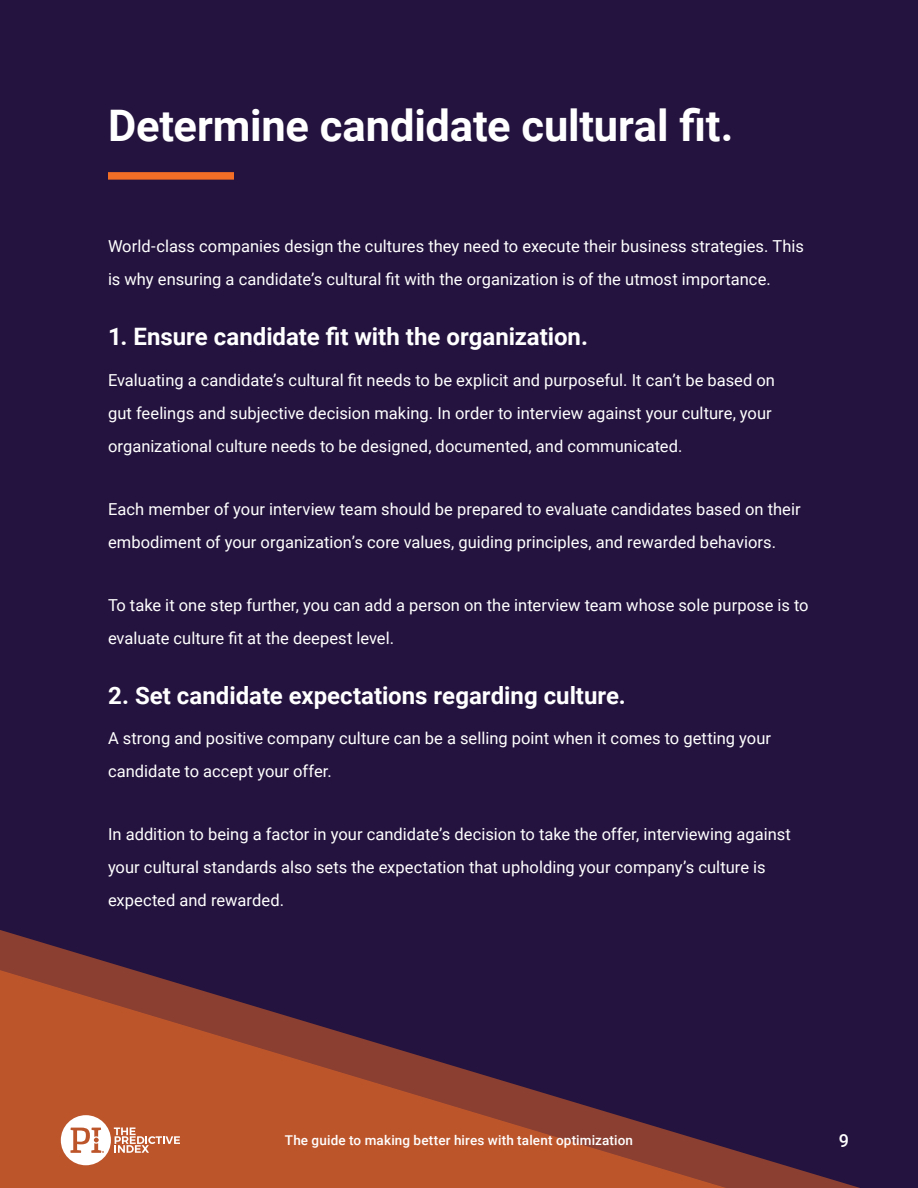
<style>
.page{position:relative;width:918px;height:1188px;background:#24133e}
.page>*{position:absolute;margin:0;border:0;box-sizing:border-box;transform-origin:0 0}
.Header_1{font:700 43.5px "Roboto";letter-spacing:-.005em;color:#fff}
.Header_3{font:700 24px "Roboto";color:#fff}
.t1{font:500 18px "Roboto";color:#fff}
.Body{font:16.5px/33px "Roboto";color:#fff}
.t2{font:500 13.5px "Roboto";letter-spacing:.01em;color:#fff}
</style>
<div class="page">
<svg style="left:0;top:930px;width:860px;height:258px"></svg>
<svg style="left:61px;top:1115px;width:119px;height:50px;background:#d49075"></svg>
<div style="left:108px;top:172px;width:126px;height:8px;background:#f26d25"></div>
<p class="Header_1" style="left:108px;top:95px;width:627px">Determine candidate cultural fit.</p>
<p class="Body" style="left:108px;top:229px;width:698px">World-class companies design the cultures they need to execute their business strategies. This is why ensuring a candidate’s cultural fit with the organization is of the utmost importance.</p>
<p class="Header_3" style="left:108px;top:320px;width:481px">1. Ensure candidate fit with the organization.</p>
<p class="Body" style="left:108px;top:363px;width:669px">Evaluating a candidate’s cultural fit needs to be explicit and purposeful. It can’t be based on gut feelings and subjective decision making. In order to interview against your culture, your organizational culture needs to be designed, documented, and communicated.</p>
<p class="Body" style="left:108px;top:492px;width:694px">Each member of your interview team should be prepared to evaluate candidates based on their embodiment of your organization’s core values, guiding principles, and rewarded behaviors.</p>
<p class="Body" style="left:108px;top:588px;width:702px">To take it one step further, you can add a person on the interview team whose sole purpose is to evaluate culture fit at the deepest level.</p>
<p class="Header_3" style="left:108px;top:678px;width:519px">2. Set candidate expectations regarding culture.</p>
<p class="Body" style="left:108px;top:721px;width:665px">A strong and positive company culture can be a selling point when it comes to getting your candidate to accept your offer.</p>
<p class="Body" style="left:108px;top:817px;width:684px">In addition to being a factor in your candidate’s decision to take the offer, interviewing against your cultural standards also sets the expectation that upholding your company’s culture is expected and rewarded.</p>
<p class="t2" style="left:285px;top:1131px;width:350px">The guide to making better hires with talent optimization</p>
<p class="t1" style="left:839px;top:1128px;width:12px">9</p>
</div>
